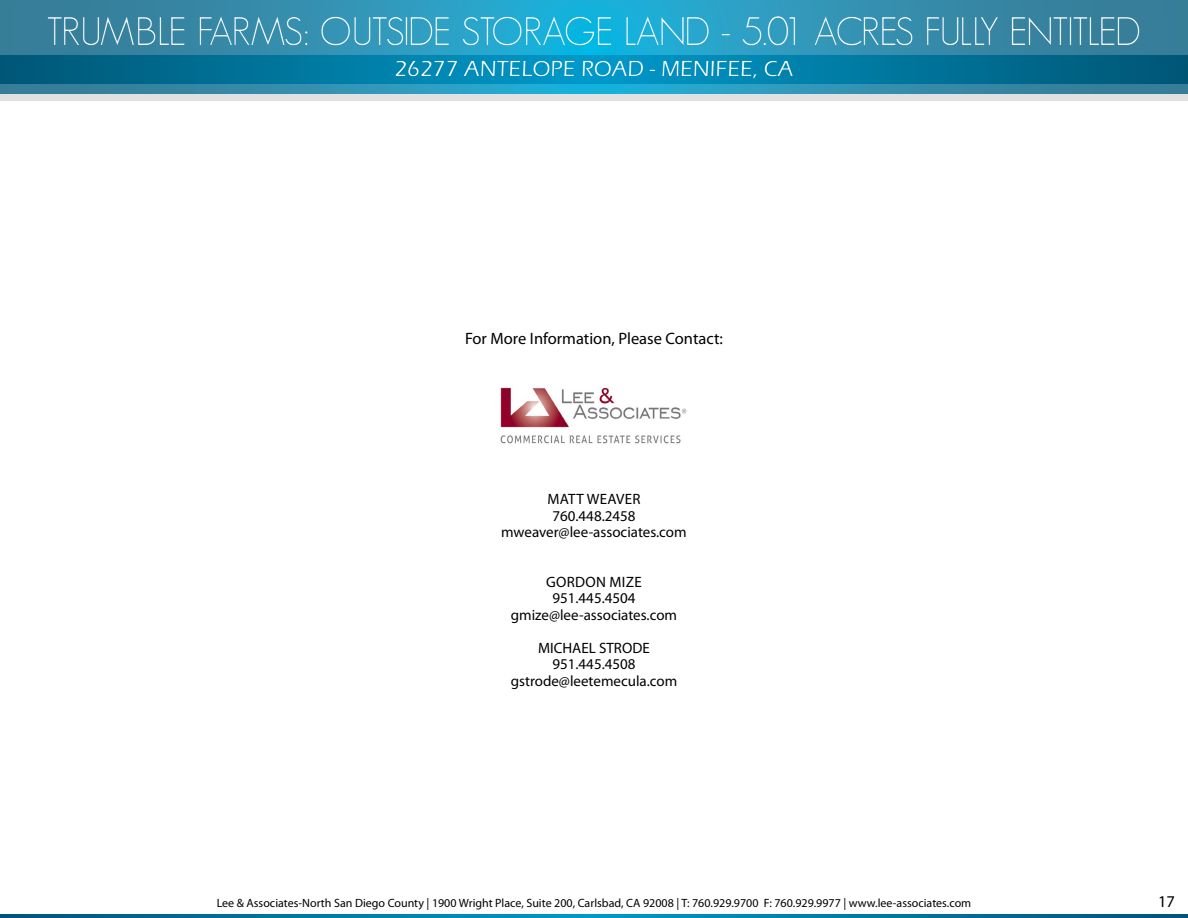
<style>
.page{position:relative;width:1188px;height:918px;background:#fff}
.page>*{position:absolute;margin:0;border:0;box-sizing:border-box;transform-origin:0 0}
.t1{font:300 39px "Geosans";letter-spacing:-.05em;color:#fff}
.t2{font:500 22.5px "Eras ITC";color:#fff}
.t3{font:16.5px "Myriad Pro";color:#000}
.t4{font:15px/16.5px "Myriad Pro";color:#000;text-align:center}
.t5{font:12px "Myriad Pro";color:#000}
</style>
<div class="page">
<img style="left:500px;top:387px;width:187px;height:57px">
<svg style="left:0;top:915px;width:1188px;height:3px;background:#00779f"></svg>
<svg style="left:0;top:0;width:1188px;height:94px;background:#308eae"></svg>
<div style="left:0;top:56px;width:1188px;height:28px;background:#005878"></div>
<div style="left:0;top:94px;width:1188px;height:6px;background:#e1e1e1"></div>
<div style="left:41px;top:8px;width:1102px;height:76px;background:#fff;opacity:.75"></div>
<div style="left:42px;top:12px;width:1105px;height:74px;background:#000;opacity:.13"></div>
<h1 class="t1" style="left:46px;top:9px;width:1097px">TRUMBLE FARMS: OUTSIDE STORAGE LAND - 5.01 ACRES FULLY ENTITLED</h1>
<h2 class="t2" style="left:394px;top:56px;width:401px">26277 ANTELOPE ROAD - MENIFEE, CA</h2>
<p class="t3" style="left:465px;top:328px;width:259px">For More Information, Please Contact:</p>
<p class="t4" style="left:501px;top:491px;width:187px">MATT WEAVER<br>760.448.2458 mweaver@lee-associates.com</p>
<p class="t4" style="left:511px;top:573px;width:168px">GORDON MIZE<br>951.445.4504 gmize@lee-associates.com</p>
<p class="t4" style="left:511px;top:639px;width:168px">MICHAEL STRODE<br>951.445.4508 gstrode@leetemecula.com</p>
<p class="t5" style="left:217px;top:896px;width:756px">Lee &amp; Associates-North San Diego County | 1900 Wright Place, Suite 200, Carlsbad, CA 92008 | T: 760.929.9700 F: 760.929.9977 | www.lee-associates.com</p>
<p class="t3" style="left:1158px;top:891px;width:18px">17</p>
</div>
